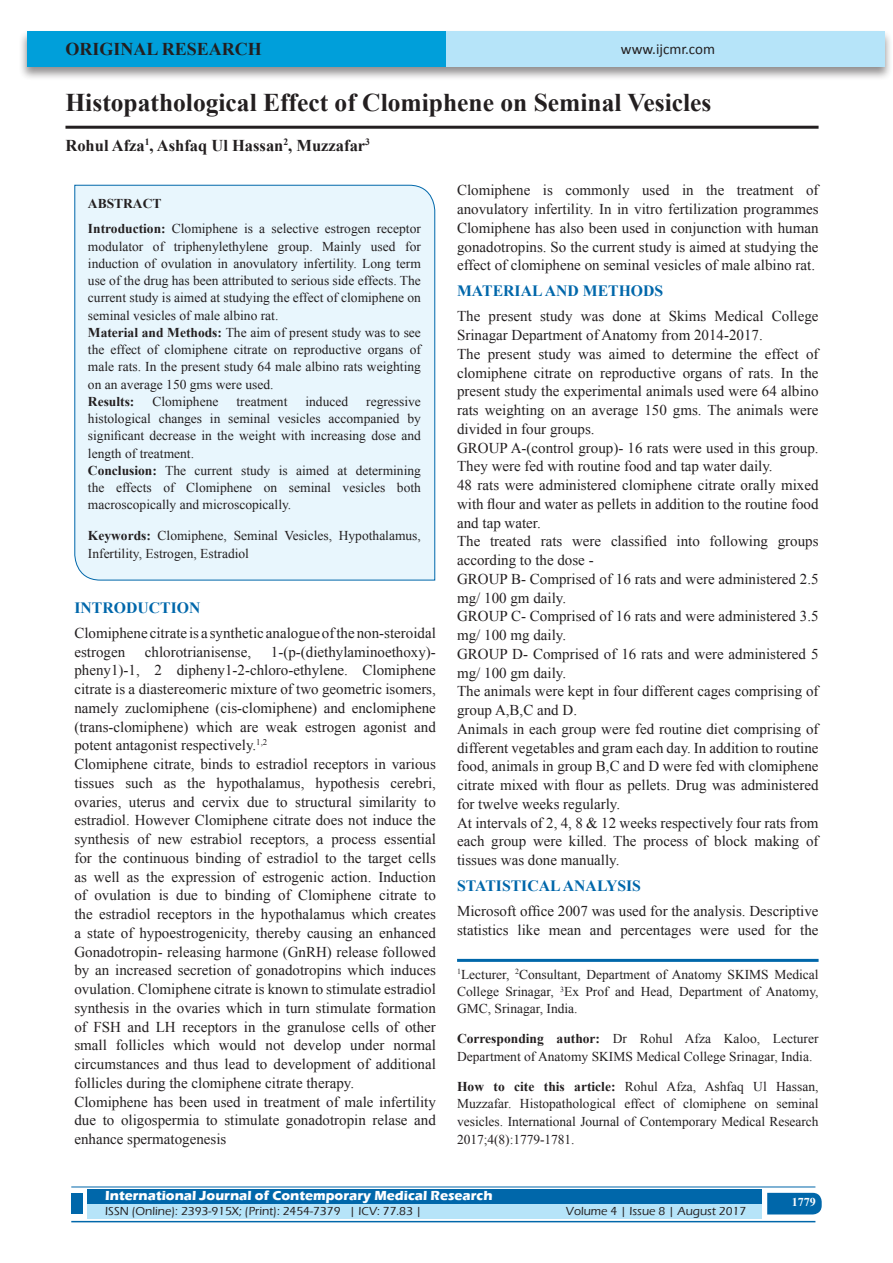
<style>
.page{position:relative;width:893px;height:1263px;background:#fff}
.page>*{position:absolute;margin:0;border:0;box-sizing:border-box;transform-origin:0 0}
.A_Title_New{font:700 25.5px "Times New Roman";color:#231f20}
.AT_new{font:700 18px "Times New Roman";color:#231f20}
.AU-New{font:700 16.5px "Times New Roman";color:#231f20}
.t1{font:700 15.75px "Times New Roman";color:#0067aa}
.TX_New{font:15px/18.8px "Times New Roman";color:#231f20}
.t2{font:15px "Calibri";color:#231f20}
.HTC_new{font:13.5px/17.2px "Times New Roman";color:#231f20}
.Affi_New{font:13.5px/17.2px "Times New Roman";color:#231f20;text-align:justify}
.Corresponding{font:13.5px/17.2px "Times New Roman";color:#231f20}
.t3{font:700 13.5px "Eras ITC";color:#fff}
.t4{font:500 12px "Eras ITC";color:#231f20}
.t5{font:700 12px "Times New Roman";color:#fff}
.s1{font-weight:700}
</style>
<div class="page">
<div style="left:19px;top:29px;width:874px;height:52px;background:#231f20;opacity:.5"></div>
<div style="left:27px;top:31px;width:858px;height:35px;background:#b6e4f9"></div>
<div style="left:27px;top:31px;width:419px;height:35px;background:#009fda"></div>
<div style="left:87px;top:1189px;width:674px;height:15px;background:#0067aa"></div>
<div style="left:87px;top:1204px;width:674px;height:15px;background:#b6e4f9"></div>
<svg style="left:767px;top:1193px;width:55px;height:21px"></svg>
<hr style="left:71px;top:1186px;width:744px;height:1px;background:#0067aa">
<hr style="left:71px;top:1221px;width:744px;height:1px;background:#0067aa">
<div style="left:71px;top:1193px;width:12px;height:21px;background:#0067aa"></div>
<hr style="left:65px;top:126px;width:754px;height:3px;background:#231f20">
<div style="left:74px;top:184px;width:361px;height:397px;background:#e8f6fd"></div>
<hr style="left:457px;top:959px;width:362px;height:3px;background:#0067aa">
<p class="AT_new" style="left:65px;top:36px;width:198px">ORIGINAL RESEARCH</p>
<p class="t2" style="left:621px;top:40px;width:96px">www.ijcmr.com</p>
<p class="A_Title_New" style="left:65px;top:85px;width:648px">Histopathological Effect of Clomiphene on Seminal Vesicles</p>
<p class="AU-New" style="left:65px;top:134px;width:306px">Rohul Afza<sup>1</sup>, Ashfaq Ul Hassan<sup>2</sup>, Muzzafar<sup>3</sup></p>
<p class="HTC_new" style="left:88px;top:190px;width:335px;line-height:25.8px"><span class="s1">ABSTRACT<br>Introduction:</span> Clomiphene is a selective estrogen receptor</p>
<p class="HTC_new" style="left:88px;top:237px;width:335px">modulator of triphenylethylene group. Mainly used for induction of ovulation in anovulatory infertility. Long term use of the drug has been attributed to serious side effects. The current study is aimed at studying the effect of clomiphene on seminal vesicles of male albino rat.<br><span class="s1">Material and Methods:</span> The aim of present study was to see the effect of clomiphene citrate on reproductive organs of male rats. In the present study 64 male albino rats weighting on an average 150 gms were used.<br><span class="s1">Results:</span></p>
<p class="HTC_new" style="left:88px;top:392px;width:335px;text-indent:278px">regressive histological changes in seminal vesicles accompanied by significant decrease in the weight with increasing dose and length of treatment.<br><span class="s1">Conclusion:</span> The current study is aimed at determining the effects of Clomiphene on seminal vesicles both macroscopically and microscopically.</p>
<p class="HTC_new" style="left:88px;top:526px;width:335px;line-height:18px"><span class="s1">Keywords:</span> Clomiphene, Seminal Vesicles, Hypothalamus,<br>Infertility, Estrogen, Estradiol</p>
<p class="HTC_new" style="left:152px;top:392px;width:68px">Clomiphene</p>
<p class="HTC_new" style="left:236px;top:392px;width:52px">treatment</p>
<p class="HTC_new" style="left:305px;top:392px;width:44px">induced</p>
<h1 class="t1" style="left:74px;top:596px;width:127px">INTRODUCTION</h1>
<p class="TX_New" style="left:74px;top:623px;width:363px">Clomiphene citrate is a synthetic analogue of the non-steroidal estrogen</p>
<p class="TX_New" style="left:74px;top:642px;width:363px;text-align:justify;text-indent:197px">1-(p-(diethylaminoethoxy)- pheny1)-1, 2 dipheny1-2-chloro-ethylene. Clomiphene citrate is a diastereomeric mixture of two geometric isomers, namely zuclomiphene (cis-clomiphene) and enclomiphene (trans-clomiphene) which are weak estrogen agonist and potent antagonist respectively.<sup>1,2</sup></p>
<p class="TX_New" style="left:74px;top:754px;width:363px;text-align:justify">Clomiphene citrate, binds to estradiol receptors in various tissues such as the hypothalamus, hypothesis cerebri, ovaries, uterus and cervix due to structural similarity to estradiol. However Clomiphene citrate does not induce the synthesis of new estrabiol receptors, a process essential for the continuous binding of estradiol to the target cells as well as the expression of estrogenic action. Induction of ovulation is due to binding of Clomiphene citrate to the estradiol receptors in the hypothalamus which creates a state of hypoestrogenicity, thereby causing an enhanced Gonadotropin- releasing harmone (GnRH) release followed by an increased secretion of gonadotropins which induces ovulation. Clomiphene citrate is known to stimulate estradiol synthesis in the ovaries which in turn stimulate formation of FSH and LH receptors in the granulose cells of other small follicles which would not develop under normal circumstances and thus lead to development of additional follicles during the clomiphene citrate therapy.</p>
<p class="TX_New" style="left:74px;top:1092px;width:363px;text-align:justify">Clomiphene has been used in treatment of male infertility due to oligospermia to stimulate gonadotropin relase and enhance spermatogenesis</p>
<p class="TX_New" style="left:145px;top:642px;width:108px">chlorotrianisense,</p>
<p class="TX_New" style="left:457px;top:181px;width:363px;text-align:justify">Clomiphene is commonly used in the treatment of anovulatory infertility. In in vitro fertilization programmes Clomiphene has also been used in conjunction with human gonadotropins. So the current study is aimed at studying the effect of clomiphene on seminal vesicles of male albino rat.</p>
<h1 class="t1" style="left:457px;top:280px;width:208px">MATERIAL AND METHODS</h1>
<p class="TX_New" style="left:457px;top:307px;width:363px">The present study was done at Skims Medical College<br>Srinagar Department of Anatomy from 2014-2017.</p>
<p class="TX_New" style="left:457px;top:344px;width:363px;text-align:justify">The present study was aimed to determine the effect of clomiphene citrate on reproductive organs of rats. In the present study the experimental animals used were 64 albino rats weighting on an average 150 gms. The animals were divided in four groups.</p>
<p class="TX_New" style="left:457px;top:438px;width:363px">GROUP A-(control group)- 16 rats were used in this group.<br>They were fed with routine food and tap water daily.</p>
<p class="TX_New" style="left:457px;top:475px;width:363px;text-align:justify">48 rats were administered clomiphene citrate orally mixed with flour and water as pellets in addition to the routine food and tap water.</p>
<p class="TX_New" style="left:457px;top:532px;width:363px">The treated rats were classified into following groups according to the dose -</p>
<p class="TX_New" style="left:457px;top:569px;width:363px">GROUP B- Comprised of 16 rats and were administered 2.5 mg/ 100 gm daily.</p>
<p class="TX_New" style="left:457px;top:607px;width:363px">GROUP C- Comprised of 16 rats and were administered 3.5 mg/ 100 mg daily.</p>
<p class="TX_New" style="left:457px;top:644px;width:363px">GROUP D- Comprised of 16 rats and were administered 5 mg/ 100 gm daily.</p>
<p class="TX_New" style="left:457px;top:682px;width:363px">The animals were kept in four different cages comprising of group A,B,C and D.</p>
<p class="TX_New" style="left:457px;top:719px;width:363px;text-align:justify">Animals in each group were fed routine diet comprising of different vegetables and gram each day. In addition to routine food, animals in group B,C and D were fed with clomiphene citrate mixed with flour as pellets. Drug was administered for twelve weeks regularly.</p>
<p class="TX_New" style="left:457px;top:813px;width:363px;text-align:justify">At intervals of 2, 4, 8 &amp; 12 weeks respectively four rats from each group were killed. The process of block making of tissues was done manually.</p>
<h1 class="t1" style="left:457px;top:875px;width:185px">STATISTICAL ANALYSIS</h1>
<p class="TX_New" style="left:457px;top:901px;width:363px">Microsoft office 2007 was used for the analysis. Descriptive statistics like mean and percentages were used for the</p>
<p class="Affi_New" style="left:457px;top:965px;width:363px"><sup>1</sup>Lecturer, <sup>2</sup>Consultant, Department of Anatomy SKIMS Medical College Srinagar, <sup>3</sup>Ex Prof and Head, Department of Anatomy, GMC, Srinagar, India.</p>
<p class="Corresponding" style="left:457px;top:1030px;width:363px"><span class="s1">Corresponding author:</span> Dr Rohul Afza Kaloo, Lecturer<br>Department of Anatomy SKIMS Medical College Srinagar, India.</p>
<p class="HTC_new" style="left:457px;top:1077px;width:363px;line-height:17.7px;text-align:justify"><span class="s1">How to cite this article:</span> Rohul Afza, Ashfaq Ul Hassan, Muzzafar. Histopathological effect of clomiphene on seminal vesicles. International Journal of Contemporary Medical Research 2017;4(8):1779-1781.</p>
<p class="t3" style="left:105px;top:1188px;width:389px">International Journal of Contemporary Medical Research</p>
<p class="t4" style="left:105px;top:1204px;width:318px">ISSN (Online): 2393-915X; (Print): 2454-7379 | ICV: 77.83 |</p>
<p class="t4" style="left:566px;top:1204px;width:182px">Volume 4 | Issue 8 | August 2017</p>
<h4 class="t5" style="left:792px;top:1194px;width:25px">1779</h4>
</div>
